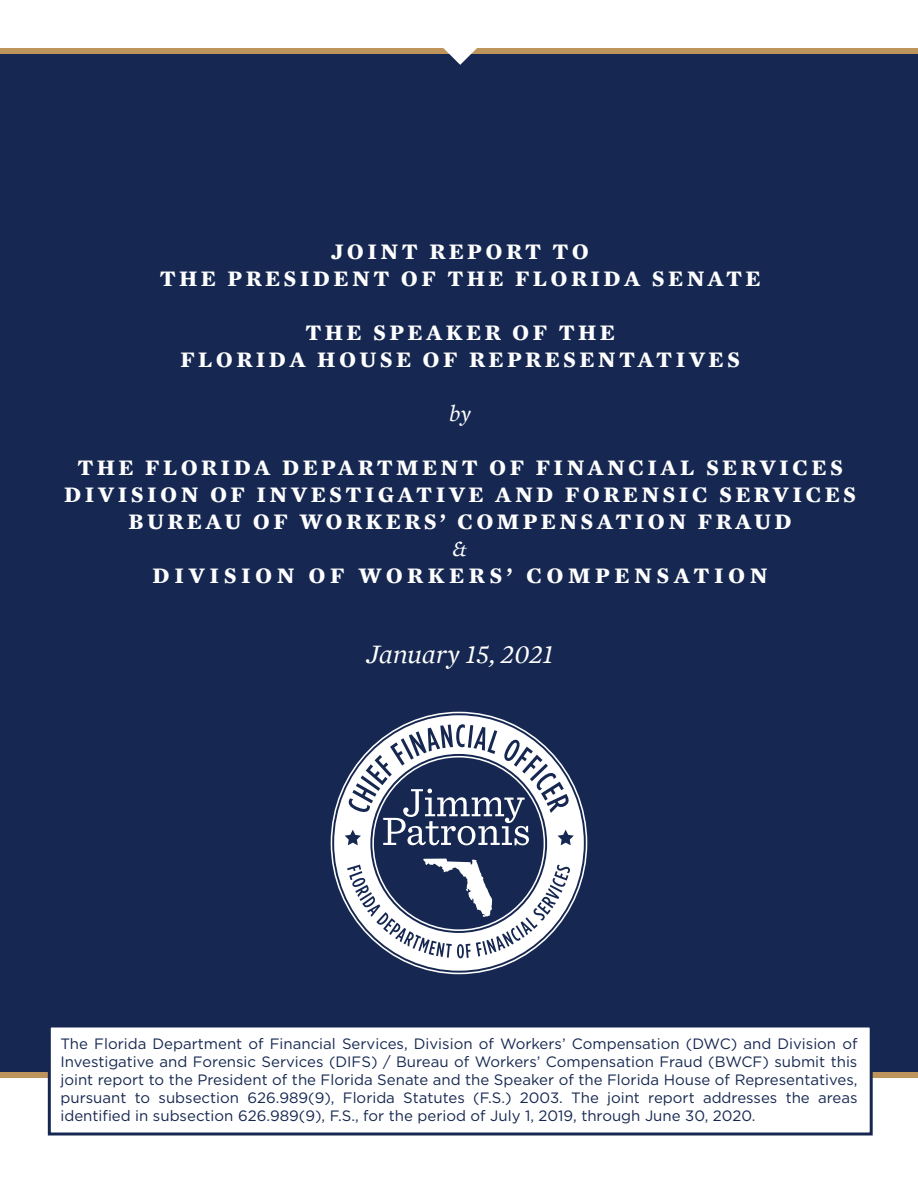
<style>
.page{position:relative;width:918px;height:1188px;background:#162851}
.page>*{position:absolute;margin:0;border:0;box-sizing:border-box;transform-origin:0 0}
.t1{font:italic 27px "Mercury Text G1";color:#fff}
.t2{font:700 22.5px/27px "Mercury Text G1";letter-spacing:.15em;color:#fff;text-align:center}
.t3{font:700 22.5px "Mercury Text G1";letter-spacing:.2em;color:#fff}
.t4{font:italic 22.5px "Mercury Text G1";color:#fff}
.t5{font:15px/18px "Gotham";color:#162851;text-align:justify}
</style>
<div class="page">
<div style="left:0;top:1075px;width:918px;height:113px;background:#fff"></div>
<div style="left:0;top:1072px;width:918px;height:6px;background:#bd955c"></div>
<div style="left:48px;top:1024px;width:825px;height:112px;background:#fff;border:3px solid #162851"></div>
<div style="left:0;top:0;width:918px;height:49px;background:#fff"></div>
<div style="left:0;top:48px;width:918px;height:6px;background:#bd955c"></div>
<svg style="left:443px;top:48px;width:34px;height:17px"></svg>
<svg style="left:331px;top:712px;width:256px;height:262px"></svg>
<p class="t2" style="left:331px;top:238px;width:259px">JOINT REPORT TO</p>
<p class="t2" style="left:160px;top:265px;width:603px">THE PRESIDENT OF THE FLORIDA SENATE</p>
<p class="t2" style="left:305px;top:319px;width:311px">THE SPEAKER OF THE</p>
<p class="t2" style="left:180px;top:346px;width:561px">FLORIDA HOUSE OF REPRESENTATIVES</p>
<p class="t4" style="left:449px;top:401px;width:24px">by</p>
<p class="t2" style="left:77px;top:454px;width:767px">THE FLORIDA DEPARTMENT OF FINANCIAL SERVICES</p>
<p class="t2" style="left:64px;top:481px;width:793px">DIVISION OF INVESTIGATIVE AND FORENSIC SERVICES<br>BUREAU OF WORKERS’ COMPENSATION FRAUD</p>
<p class="t4" style="left:453px;top:536px;width:17px">&amp;</p>
<p class="t3" style="left:153px;top:562px;width:617px">DIVISION OF WORKERS’ COMPENSATION</p>
<p class="t1" style="left:367px;top:638px;width:188px">January 15, 2021</p>
<p class="t5" style="left:60px;top:1034px;width:799px">The Florida Department of Financial Services, Division of Workers’ Compensation (DWC) and Division of Investigative and Forensic Services (DIFS) / Bureau of Workers’ Compensation Fraud (BWCF) submit this joint report to the President of the Florida Senate and the Speaker of the Florida House of Representatives, pursuant to subsection 626.989(9), Florida Statutes (F.S.) 2003. The joint report addresses the areas identified in subsection 626.989(9), F.S., for the period of July 1, 2019, through June 30, 2020.</p>
</div>
